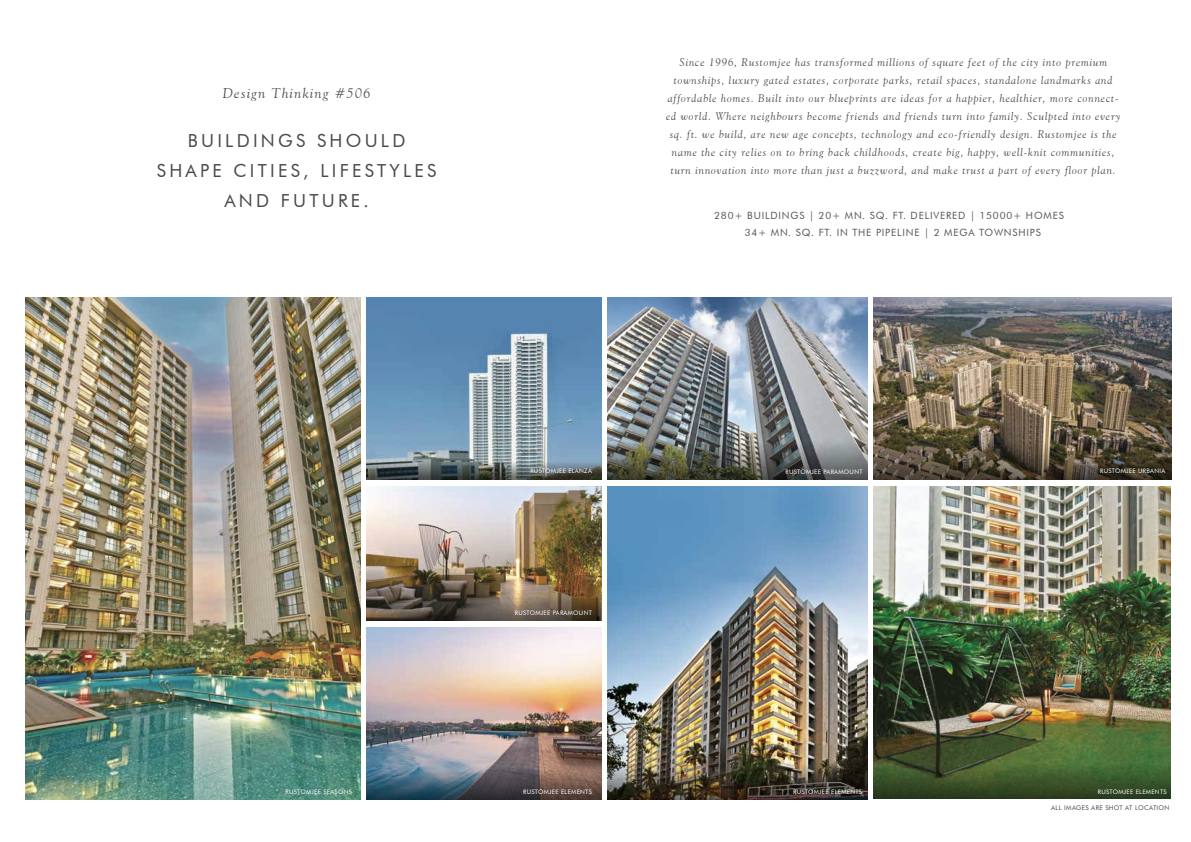
<style>
.page{position:relative;width:1191px;height:842px;background:#fff}
.page>*{position:absolute;margin:0;border:0;box-sizing:border-box;transform-origin:0 0}
.t1{font:18px/29.8px "Futura BT";letter-spacing:.18em;color:#4a4a49;text-align:center}
.t2{font:italic 14px "Goudy Old Style BT";letter-spacing:.1em;color:#4a4a49}
.t3{font:italic 11px/18px "Goudy Old Style BT";letter-spacing:.08em;color:#4a4a49;text-align:center}
.t4{font:10px/17px "Futura BT";letter-spacing:.08em;color:#575756}
.t5{font:6.4px "Futura BT";letter-spacing:.05em;color:#4a4a49}
.t6{font:6.2px "Futura BT";letter-spacing:.05em;color:#fff}
</style>
<div class="page">
<img style="left:25px;top:298px;width:334px;height:501px">
<img style="left:874px;top:487px;width:296px;height:312px">
<img style="left:607px;top:487px;width:260px;height:312px">
<img style="left:366px;top:627px;width:235px;height:172px">
<img style="left:367px;top:486px;width:234px;height:134px">
<svg style="left:366px;top:298px;width:235px;height:181px;background:#7092ae"></svg>
<img style="left:874px;top:298px;width:297px;height:181px">
<img style="left:607px;top:298px;width:260px;height:181px">
<p class="t2" style="left:223px;top:85px;width:149px">Design Thinking #506</p>
<h1 class="t1" style="left:157px;top:126px;width:281px">BUILDINGS SHOULD<br>SHAPE CITIES, LIFESTYLES<br>AND FUTURE.</h1>
<p class="t3" style="left:666px;top:53px;width:455px">Since 1996, Rustomjee has transformed millions of square feet of the city into premium townships, luxury gated estates, corporate parks, retail spaces, standalone landmarks and affordable homes. Built into our blueprints are ideas for a happier, healthier, more connect&shy;ed world. Where neighbours become friends and friends turn into family. Sculpted into every sq. ft. we build, are new age concepts, technology and eco-friendly design. Rustomjee is the name the city relies on to bring back childhoods, create big, happy, well-knit communities, turn innovation into more than just a buzzword, and make trust a part of every floor plan.</p>
<p class="t4" style="left:744px;top:207px;width:321px;text-indent:-30px">280+ BUILDINGS | 20+ MN. SQ. FT. DELIVERED | 15000+ HOMES<br>34+ MN. SQ. FT. IN THE PIPELINE | 2 MEGA TOWNSHIPS</p>
<p class="t6" style="left:530px;top:467px;width:63px">RUSTOMJEE ELANZA</p>
<p class="t6" style="left:515px;top:609px;width:79px">RUSTOMJEE PARAMOUNT</p>
<p class="t6" style="left:285px;top:788px;width:68px">RUSTOMJEE SEASONS</p>
<p class="t6" style="left:523px;top:788px;width:70px">RUSTOMJEE ELEMENTS</p>
<p class="t6" style="left:785px;top:468px;width:79px">RUSTOMJEE PARAMOUNT</p>
<p class="t6" style="left:1100px;top:467px;width:67px">RUSTOMJEE URBANIA</p>
<p class="t6" style="left:793px;top:788px;width:70px">RUSTOMJEE ELEMENTS</p>
<p class="t6" style="left:1097px;top:788px;width:70px">RUSTOMJEE ELEMENTS</p>
<p class="t5" style="left:1051px;top:803px;width:120px">ALL IMAGES ARE SHOT AT LOCATION</p>
</div>
